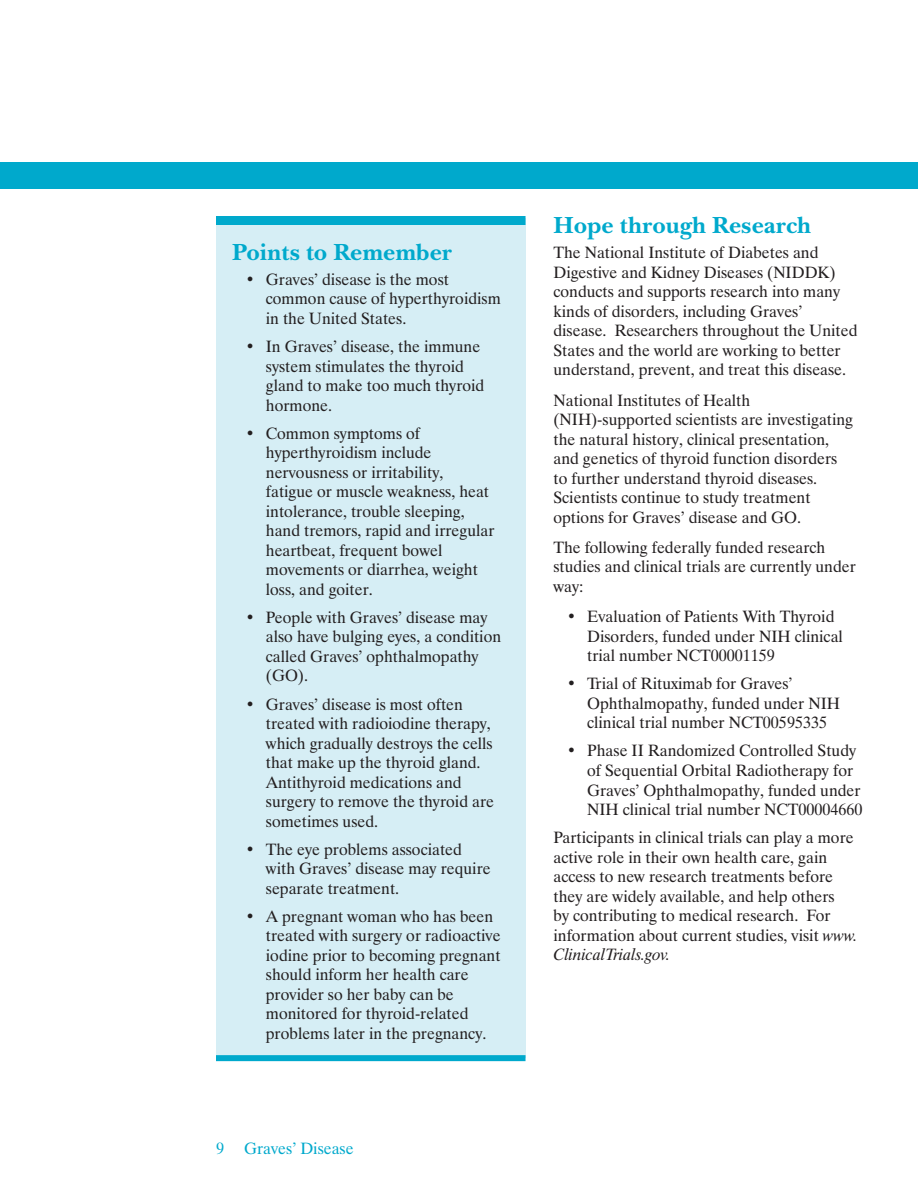
<style>
.page{position:relative;width:918px;height:1188px;background:#fff}
.page>*{position:absolute;margin:0;border:0;box-sizing:border-box;transform-origin:0 0}
.t1{font:700 24px "New Baskerville ITC";color:#00a9cc}
.t2{font:16.35px/19.5px "Dutch 801 BT";color:#231f20}
.t3{font:16.35px "Dutch 801 BT";color:#00a9cc}
.s1{font-style:italic}
</style>
<div class="page">
<div style="left:216px;top:218px;width:310px;height:839px;background:#d6eef5"></div>
<div style="left:216px;top:216px;width:310px;height:9px;background:#00a9cc"></div>
<div style="left:216px;top:1055px;width:310px;height:6px;background:#00a9cc"></div>
<div style="left:0;top:162px;width:918px;height:27px;background:#00a9cc"></div>
<h2 class="t1" style="left:232px;top:238px;width:221px">Points to Remember</h2>
<p class="t2" style="left:266px;top:269px;width:236px;text-indent:-20px">• Graves’ disease is the most common cause of hyperthyroidism in the United States.</p>
<p class="t2" style="left:266px;top:337px;width:220px;text-indent:-20px">• In Graves’ disease, the immune system stimulates the thyroid gland to make too much thyroid hormone.</p>
<p class="t2" style="left:266px;top:423px;width:230px;text-indent:-20px">• Common symptoms of hyperthyroidism include nervousness or irritability, fatigue or muscle weakness, heat intolerance, trouble sleeping, hand tremors, rapid and irregular heartbeat, frequent bowel movements or diarrhea, weight loss, and goiter.</p>
<p class="t2" style="left:266px;top:607px;width:237px;text-indent:-20px">• People with Graves’ disease may also have bulging eyes, a condition called Graves’ ophthalmopathy (GO).</p>
<p class="t2" style="left:266px;top:694px;width:230px;text-indent:-20px">• Graves’ disease is most often treated with radioiodine therapy, which gradually destroys the cells that make up the thyroid gland.<br>Antithyroid medications and surgery to remove the thyroid are sometimes used.</p>
<p class="t2" style="left:266px;top:839px;width:226px;text-indent:-20px">• The eye problems associated with Graves’ disease may require separate treatment.</p>
<p class="t2" style="left:266px;top:906px;width:236px;text-indent:-20px">• A pregnant woman who has been treated with surgery or radioactive iodine prior to becoming pregnant should inform her health care provider so her baby can be monitored for thyroid-related problems later in the pregnancy.</p>
<p class="t3" style="left:216px;top:1139px;width:139px">9 Graves’ Disease</p>
<h2 class="t1" style="left:554px;top:211px;width:259px">Hope through Research</h2>
<p class="t2" style="left:554px;top:243px;width:306px">The National Institute of Diabetes and Digestive and Kidney Diseases (NIDDK) conducts and supports research into many kinds of disorders, including Graves’ disease. Researchers throughout the United States and the world are working to better understand, prevent, and treat this disease.</p>
<p class="t2" style="left:554px;top:390px;width:301px">National Institutes of Health (NIH)-supported scientists are investigating the natural history, clinical presentation, and genetics of thyroid function disorders to further understand thyroid diseases.<br>Scientists continue to study treatment options for Graves’ disease and GO.</p>
<p class="t2" style="left:554px;top:537px;width:304px">The following federally funded research studies and clinical trials are currently under way:</p>
<p class="t2" style="left:587px;top:607px;width:257px;text-indent:-20px">• Evaluation of Patients With Thyroid<br>Disorders, funded under NIH clinical trial number NCT00001159</p>
<p class="t2" style="left:587px;top:674px;width:254px;text-indent:-20px">• Trial of Rituximab for Graves’<br>Ophthalmopathy, funded under NIH clinical trial number NCT00595335</p>
<p class="t2" style="left:587px;top:741px;width:277px;text-indent:-20px">• Phase II Randomized Controlled Study of Sequential Orbital Radiotherapy for Graves’ Ophthalmopathy, funded under NIH clinical trial number NCT00004660</p>
<p class="t2" style="left:553px;top:828px;width:306px">Participants in clinical trials can play a more active role in their own health care, gain access to new research treatments before they are widely available, and help others<br>by contributing to medical research. For information about current studies, visit <span class="s1">www.<br>ClinicalTrials.gov.</span></p>
</div>
